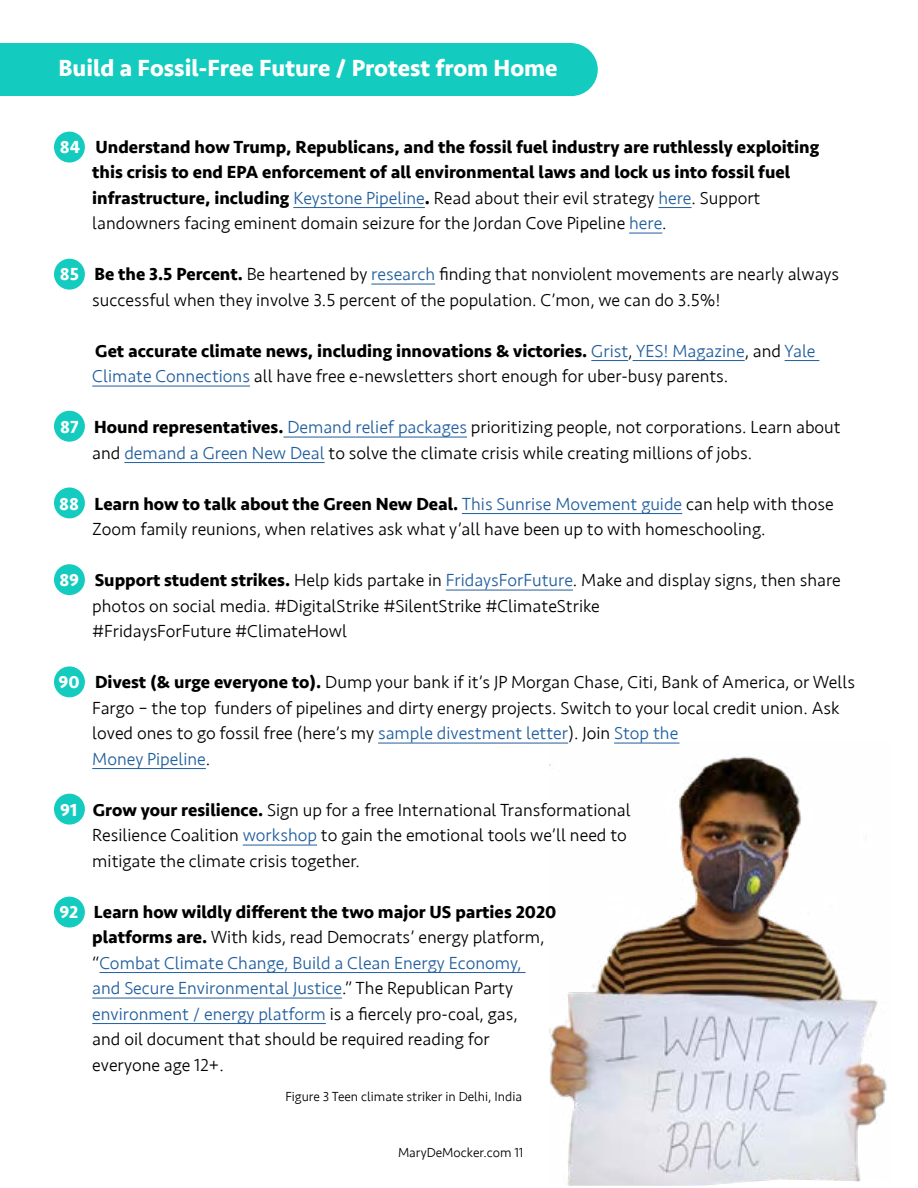
<style>
.page{position:relative;width:918px;height:1188px;background:#fff}
.page>*{position:absolute;margin:0;border:0;box-sizing:border-box;transform-origin:0 0}
.t1{font:700 24px "Seravek";color:#fff}
.t2{font:300 18px/25.5px "Seravek";color:#000}
.t3{font:700 18px/25.5px "Seravek";color:#000}
.t4{font:300 13.5px "Seravek";color:#000}
.s1{color:#fff}
.s2{font-weight:300;color:#215e9e}
.s3{font-weight:300}
.s4{font-weight:700;color:#fff}
.s5{font-weight:700}
.s6{color:#215e9e}
</style>
<div class="page">
<div style="left:54px;top:132px;width:31px;height:31px;background:#13cbbe;border-radius:50%"></div>
<div style="left:54px;top:259px;width:31px;height:31px;background:#13cbbe;border-radius:50%"></div>
<div style="left:54px;top:411px;width:31px;height:31px;background:#13cbbe;border-radius:50%"></div>
<div style="left:54px;top:488px;width:31px;height:30px;background:#13cbbe;border-radius:50%"></div>
<div style="left:54px;top:564px;width:31px;height:31px;background:#13cbbe;border-radius:50%"></div>
<div style="left:54px;top:666px;width:31px;height:31px;background:#13cbbe;border-radius:50%"></div>
<div style="left:54px;top:794px;width:31px;height:31px;background:#13cbbe;border-radius:50%"></div>
<div style="left:54px;top:897px;width:31px;height:31px;background:#13cbbe;border-radius:50%"></div>
<div style="left:0;top:43px;width:571px;height:53px;background:#13cbbe"></div>
<div style="left:545px;top:43px;width:53px;height:53px;background:#13cbbe;border-radius:50%"></div>
<hr style="left:293px;top:207px;width:132px;height:1px;background:#215e9e">
<hr style="left:658px;top:207px;width:34px;height:1px;background:#215e9e">
<hr style="left:629px;top:233px;width:33px;height:1px;background:#215e9e">
<hr style="left:371px;top:284px;width:64px;height:1px;background:#215e9e">
<hr style="left:591px;top:360px;width:37px;height:1px;background:#215e9e">
<hr style="left:633px;top:360px;width:112px;height:1px;background:#215e9e">
<hr style="left:785px;top:360px;width:34px;height:1px;background:#215e9e">
<hr style="left:92px;top:386px;width:158px;height:1px;background:#215e9e">
<hr style="left:284px;top:437px;width:183px;height:1px;background:#215e9e">
<hr style="left:124px;top:462px;width:201px;height:1px;background:#215e9e">
<hr style="left:462px;top:513px;width:220px;height:1px;background:#215e9e">
<hr style="left:446px;top:590px;width:127px;height:1px;background:#215e9e">
<hr style="left:378px;top:743px;width:190px;height:1px;background:#215e9e">
<hr style="left:92px;top:768px;width:114px;height:1px;background:#215e9e">
<hr style="left:243px;top:845px;width:74px;height:1px;background:#215e9e">
<hr style="left:99px;top:972px;width:427px;height:1px;background:#215e9e">
<hr style="left:92px;top:998px;width:250px;height:1px;background:#215e9e">
<hr style="left:92px;top:1023px;width:234px;height:1px;background:#215e9e">
<img style="left:549px;top:742px;width:338px;height:444px">
<h1 class="t1" style="left:58px;top:49px;width:501px">Build a Fossil-Free Future / Protest from Home</h1>
<p class="t3" style="left:92px;top:134px;width:729px;text-indent:-32px"><span class="s1">84</span> Understand how Trump, Republicans, and the fossil fuel industry are ruthlessly exploiting this crisis to end EPA enforcement of all environmental laws and lock us into fossil fuel infrastructure, including <span class="s2">Keystone Pipeline</span>. <span class="s3">Read about their evil strategy</span> <span class="s2">here</span><span class="s3">. Support landowners facing eminent domain seizure for the Jordan Cove Pipeline</span> <span class="s2">here</span><span class="s3">.</span></p>
<p class="t2" style="left:92px;top:262px;width:749px;text-indent:-32px"><span class="s4">85</span> <span class="s5">Be the 3.5 Percent.</span> Be heartened by <span class="s6">research</span> finding that nonviolent movements are nearly always successful when they involve 3.5 percent of the population. C’mon, we can do 3.5%!</p>
<p class="t2" style="left:92px;top:338px;width:725px;text-indent:-32px"><span class="s4">86</span> <span class="s5">Get accurate climate news, including innovations &amp; victories.</span> <span class="s6">Grist</span>, <span class="s6">YES! Magazine</span>, and <span class="s6">Yale<br>Climate Connections</span> all have free e-newsletters short enough for uber-busy parents.</p>
<p class="t2" style="left:92px;top:415px;width:750px;text-indent:-32px"><span class="s4">87</span> <span class="s5">Hound representatives.</span> <span class="s6">Demand relief packages</span> prioritizing people, not corporations. Learn about and <span class="s6">demand a Green New Deal</span> to solve the climate crisis while creating millions of jobs.</p>
<p class="t2" style="left:92px;top:491px;width:743px;text-indent:-33px"><span class="s4">88</span> <span class="s5">Learn how to talk about the Green New Deal.</span> <span class="s6">This Sunrise Movement guide</span> can help with those<br>Zoom family reunions, when relatives ask what y’all have been up to with homeschooling.</p>
<p class="t2" style="left:92px;top:568px;width:750px;text-indent:-33px"><span class="s4">89</span> <span class="s5">Support student strikes.</span> Help kids partake in <span class="s6">FridaysForFuture</span>. Make and display signs, then share photos on social media. #DigitalStrike #SilentStrike #ClimateStrike<br>#FridaysForFuture #ClimateHowl</p>
<p class="t2" style="left:92px;top:670px;width:764px;text-indent:-34px"><span class="s4">90</span> <span class="s5">Divest (&amp; urge everyone to).</span> Dump your bank if it’s JP Morgan Chase, Citi, Bank of America, or Wells Fargo – the top funders of pipelines and dirty energy projects. Switch to your local credit union. Ask loved ones to go fossil free (here’s my <span class="s6">sample divestment letter</span>). Join <span class="s6">Stop the<br>Money Pipeline</span>.</p>
<p class="t2" style="left:92px;top:797px;width:540px;text-indent:-32px"><span class="s4">91</span> <span class="s5">Grow your resilience.</span> Sign up for a free International Transformational<br>Resilience Coalition <span class="s6">workshop</span> to gain the emotional tools we’ll need to mitigate the climate crisis together.</p>
<p class="t2" style="left:92px;top:899px;width:466px;text-indent:-33px"><span class="s4">92</span> <span class="s5">Learn how wildly different the two major US parties 2020 platforms are.</span> With kids, read Democrats’ energy platform, “<span class="s6">Combat Climate Change, Build a Clean Energy Economy,<br>and Secure Environmental Justice</span>.” The Republican Party <span class="s6">environment / energy platform</span> is a fiercely pro-coal, gas,<br>and oil document that should be required reading for everyone age 12+.</p>
<p class="t4" style="left:285px;top:1089px;width:238px">Figure 3 Teen climate striker in Delhi, India</p>
<p class="t4" style="left:398px;top:1145px;width:127px">MaryDeMocker.com 11</p>
</div>
